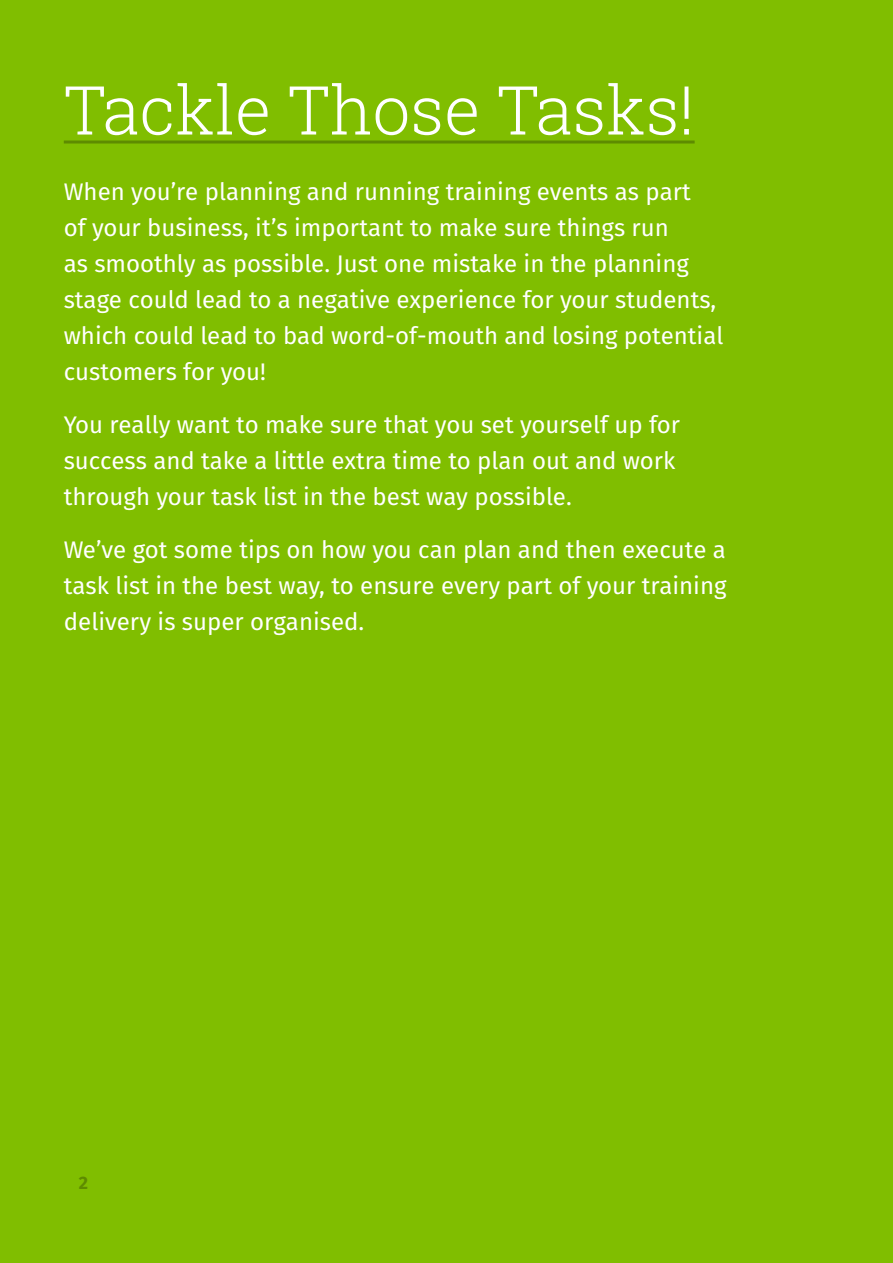
<style>
.page{position:relative;width:893px;height:1263px;background:#80be00}
.page>*{position:absolute;margin:0;border:0;box-sizing:border-box;transform-origin:0 0}
.t1{font:300 67.5px "Roboto Slab";color:#fff}
.t2{font:24px/36px "Fira Sans";color:#fff}
.t3{font:700 18px "Fira Sans";color:#5e8b00}
</style>
<div class="page">
<hr style="left:64px;top:141px;width:631px;height:3px;background:#5e8b00">
<h1 class="t1" style="left:64px;top:64px;width:632px">Tackle Those Tasks!</h1>
<p class="t2" style="left:64px;top:173px;width:661px">When you’re planning and running training events as part<br>of your business, it’s important to make sure things run<br>as smoothly as possible. Just one mistake in the planning stage could lead to a negative experience for your students, which could lead to bad word-of-mouth and losing potential customers for you!</p>
<p class="t2" style="left:64px;top:406px;width:618px">You really want to make sure that you set yourself up for success and take a little extra time to plan out and work through your task list in the best way possible.</p>
<p class="t2" style="left:64px;top:531px;width:664px;text-align:justify">We’ve got some tips on how you can plan and then execute a task list in the best way, to ensure every part of your training delivery is super organised.</p>
<p class="t3" style="left:79px;top:1167px;width:11px">2</p>
</div>
